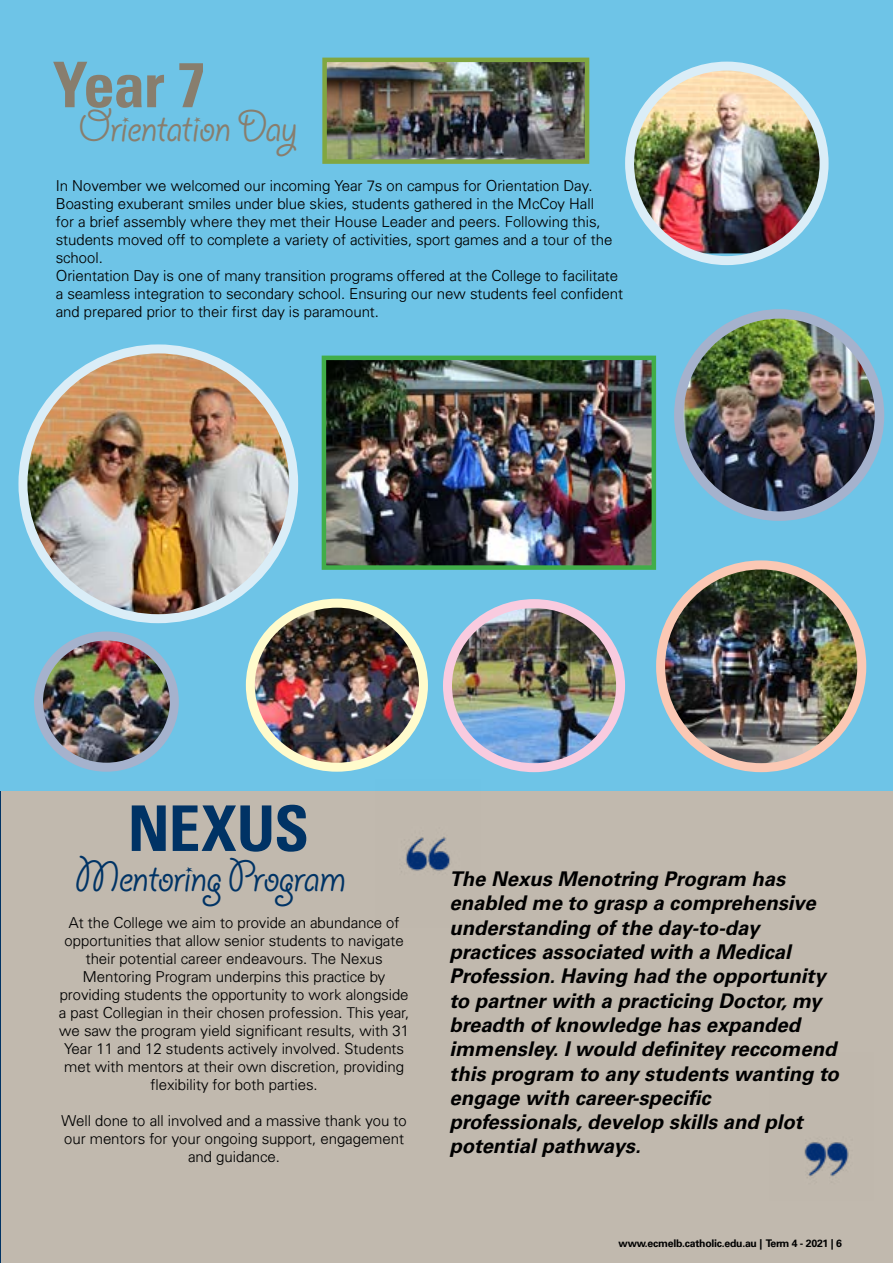
<style>
.page{position:relative;width:893px;height:1263px;background:#fff}
.page>*{position:absolute;margin:0;border:0;box-sizing:border-box;transform-origin:0 0}
.t1{font:700 condensed 63px "Univers LT Std";color:#887e6e}
.t2{font:700 condensed 63px "Univers LT Std";letter-spacing:-.005em;color:#003365}
.t3{font:49.5px "Giddyup Std";letter-spacing:-.025em;color:#003365}
.t4{font:49.5px "Giddyup Std";letter-spacing:-.025em;color:#887e6e}
.t5{font:italic 700 20.25px/24.3px "Univers LT Std";color:#000}
.t6{font:300 15px/18px "Univers";color:#000;text-align:center}
.t7{font:700 10.5px "Univers LT Std";letter-spacing:-.025em;color:#000}
</style>
<div class="page">
<hr style="left:0;top:791px;width:1px;height:472px;background:#003365">
<div style="left:1px;top:791px;width:892px;height:472px;background:#c1b9ae"></div>
<div style="left:0;top:0;width:893px;height:791px;background:#6ec4e7"></div>
<img style="left:661px;top:569px;width:201px;height:199px">
<div style="left:656px;top:560px;width:210px;height:212px;border:9px solid #fbc8b4;border-radius:50%"></div>
<img style="left:630px;top:66px;width:194px;height:187px">
<div style="left:625px;top:62px;width:204px;height:203px;border:9px solid #daedf7;border-radius:50%"></div>
<img style="left:681px;top:314px;width:198px;height:202px">
<div style="left:674px;top:309px;width:210px;height:212px;border:9px solid #a5b2cd;border-radius:50%"></div>
<img style="left:26px;top:352px;width:268px;height:267px">
<div style="left:18px;top:344px;width:280px;height:279px;border:9px solid #daedf7;border-radius:50%"></div>
<img style="left:327px;top:361px;width:324px;height:204px">
<div style="left:322px;top:356px;width:334px;height:214px;border:4px solid #41ad49"></div>
<img style="left:327px;top:63px;width:257px;height:96px">
<div style="left:322px;top:58px;width:267px;height:106px;border:4px solid #81a641"></div>
<img style="left:447px;top:604px;width:174px;height:160px">
<div style="left:443px;top:599px;width:182px;height:173px;border:9px solid #f9cbdf;border-radius:50%"></div>
<img style="left:250px;top:603px;width:173px;height:164px">
<div style="left:246px;top:599px;width:182px;height:173px;border:9px solid #fffbcc;border-radius:50%"></div>
<img style="left:39px;top:641px;width:135px;height:121px">
<div style="left:34px;top:631px;width:145px;height:141px;border:9px solid #a5b2cd;border-radius:50%"></div>
<img style="left:401px;top:836px;width:49px;height:36px">
<img style="left:804px;top:1142px;width:45px;height:35px">
<h1 class="t1" style="left:53px;top:46px;width:154px">Year 7</h1>
<h2 class="t4" style="left:78px;top:99px;width:220px">Orientation Day</h2>
<p class="t6" style="left:56px;top:176px;width:569px;text-align:left">In November we welcomed our incoming Year 7s on campus for Orientation Day.<br>Boasting exuberant smiles under blue skies, students gathered in the McCoy Hall<br>for a brief assembly where they met their House Leader and peers. Following this, students moved off to complete a variety of activities, sport games and a tour of the school.<br>Orientation Day is one of many transition programs offered at the College to facilitate a seamless integration to secondary school. Ensuring our new students feel confident and prepared prior to their first day is paramount.</p>
<h1 class="t2" style="left:128px;top:790px;width:183px">NEXUS</h1>
<h2 class="t3" style="left:75px;top:849px;width:272px">Mentoring Program</h2>
<p class="t6" style="left:59px;top:913px;width:352px">At the College we aim to provide an abundance of opportunities that allow senior students to navigate their potential career endeavours. The Nexus Mentoring Program underpins this practice by providing students the opportunity to work alongside a past Collegian in their chosen profession. This year, we saw the program yield significant results, with 31<br>Year 11 and 12 students actively involved. Students met with mentors at their own discretion, providing flexibility for both parties.</p>
<p class="t6" style="left:61px;top:1111px;width:347px">Well done to all involved and a massive thank you to our mentors for your ongoing support, engagement and guidance.</p>
<p class="t5" style="left:449px;top:867px;width:391px">The Nexus Menotring Program has enabled me to grasp a comprehensive understanding of the day-to-day practices associated with a Medical Profession. Having had the opportunity to partner with a practicing Doctor, my breadth of knowledge has expanded immensley. I would definitey reccomend this program to any students wanting to engage with career-specific professionals, develop skills and plot potential pathways.</p>
<p class="t7" style="left:619px;top:1237px;width:225px">www.ecmelb.catholic.edu.au | Term 4 - 2021 | 6</p>
</div>
